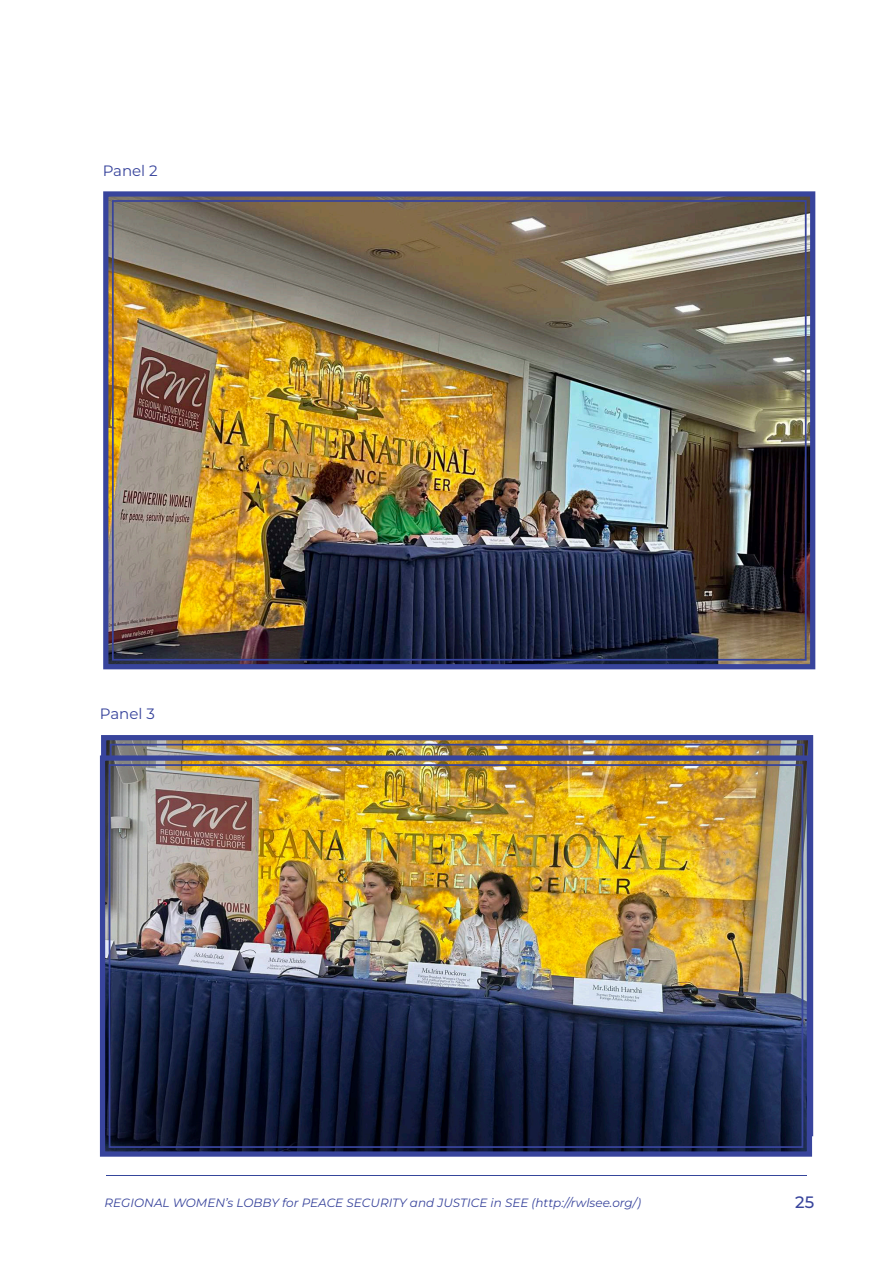
<style>
.page{position:relative;width:893px;height:1263px;background:#fff}
.page>*{position:absolute;margin:0;border:0;box-sizing:border-box;transform-origin:0 0}
.t1{font:500 16.5px "Montserrat";color:#38449c}
.t2{font:15px "Montserrat";color:#38449c}
.t3{font:italic 12px "Montserrat";color:#38449c}
</style>
<div class="page">
<hr style="left:107px;top:1175px;width:700px;height:1px;background:#35469b">
<img style="left:103px;top:191px;width:713px;height:479px">
<div style="left:112px;top:200px;width:695px;height:461px;border:2px solid #38449c"></div>
<img style="left:101px;top:735px;width:713px;height:18px">
<img style="left:99px;top:753px;width:715px;height:404px">
<div style="left:109px;top:764px;width:694px;height:384px;border:2px solid #38449c"></div>
<p class="t2" style="left:103px;top:160px;width:57px">Panel 2</p>
<p class="t2" style="left:100px;top:703px;width:57px">Panel 3</p>
<p class="t3" style="left:105px;top:1195px;width:538px">REGIONAL WOMEN’s LOBBY for PEACE SECURITY and JUSTICE in SEE (http://rwlsee.org/)</p>
<h1 class="t1" style="left:795px;top:1190px;width:20px">25</h1>
</div>
